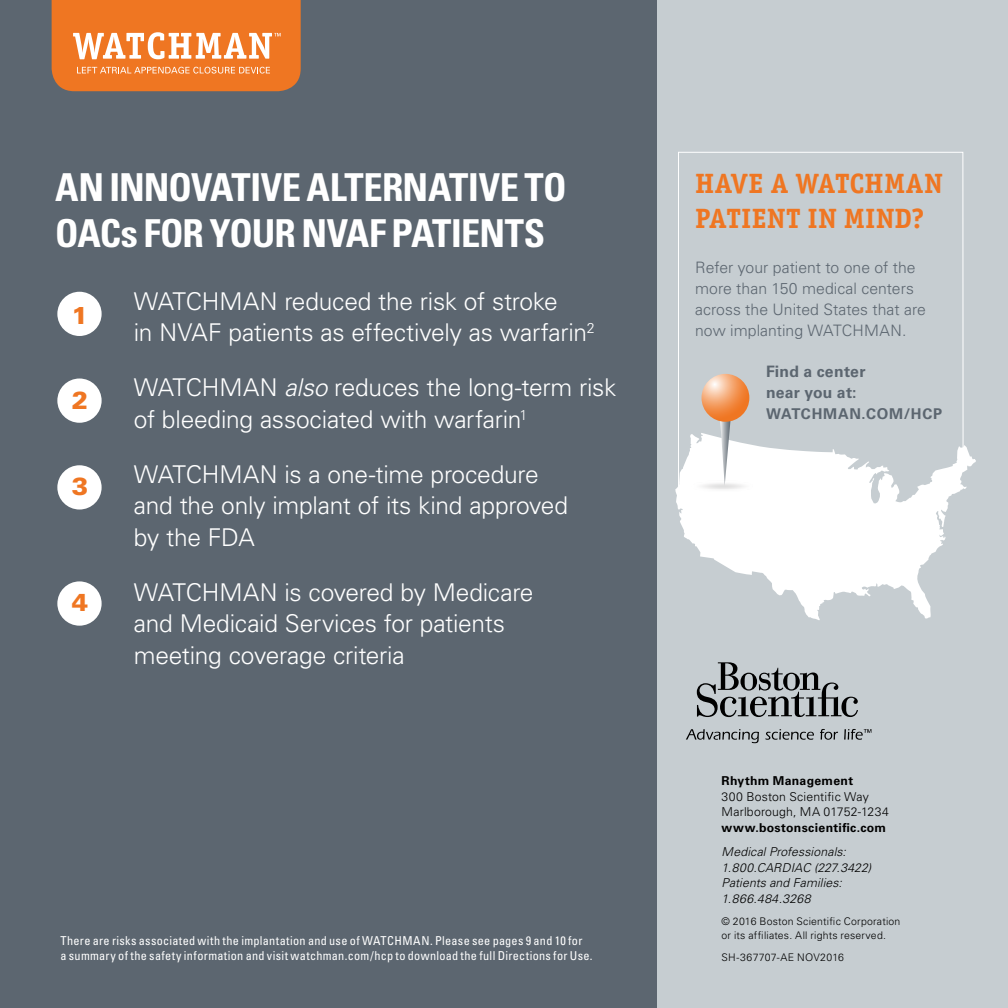
<style>
.page{position:relative;width:1008px;height:1008px;background:#5c6670}
.page>*{position:absolute;margin:0;border:0;box-sizing:border-box;transform-origin:0 0}
.Headline{font:700 condensed 38.5px/45.5px "Univers LT Std";letter-spacing:-.02em;color:#fff}
.Subheadline{font:700 28px/35px "Officina Serif Std";letter-spacing:.005em;color:#ef7622}
.body{font:300 24.5px/31.5px "Univers LT Std";letter-spacing:-.01em;color:#fff}
.body-2{font:900 24.5px "Univers LT Std";color:#ef7622}
.body-3{font:300 15.75px/21px "Univers LT Std";letter-spacing:.005em;color:#5c6670}
.body-4{font:700 15.75px/21px "Univers LT Std";letter-spacing:.015em;color:#5c6670}
.body-5{font:700 14.88px "Univers LT Std";letter-spacing:.05em;color:#5c6670}
.Subheadline-2{font:condensed 12.25px/14.7px "Univers";letter-spacing:.025em;color:#fff}
.body-6{font:300 12.25px/15.8px "Univers LT Std";letter-spacing:.015em;color:#000}
.body-7{font:italic 300 12.25px/15.8px "Univers LT Std";letter-spacing:.01em;color:#000}
.body-8{font:300 10.5px/14px "Univers LT Std";letter-spacing:.02em;color:#000}
.s1{font-style:italic}
.s2{font-weight:700}
</style>
<div class="page">
<div style="left:657px;top:0;width:351px;height:1008px;background:#c6cdd1"></div>
<div style="left:57px;top:292px;width:45px;height:44px;background:#fff;border-radius:50%"></div>
<div style="left:57px;top:379px;width:45px;height:44px;background:#fff;border-radius:50%"></div>
<div style="left:57px;top:465px;width:45px;height:45px;background:#fff;border-radius:50%"></div>
<div style="left:57px;top:581px;width:45px;height:45px;background:#fff;border-radius:50%"></div>
<svg style="left:678px;top:151px;width:286px;height:282px"></svg>
<svg style="left:675px;top:433px;width:301px;height:187px;fill:#fff"></svg>
<div style="left:688px;top:448px;width:67px;height:67px;background:#fff"></div>
<svg style="left:719px;top:421px;width:12px;height:65px"></svg>
<svg style="left:702px;top:374px;width:47px;height:48px;background:#f39f65"></svg>
<svg style="left:697px;top:662px;width:161px;height:55px"></svg>
<svg style="left:686px;top:729px;width:73px;height:14px"></svg>
<svg style="left:765px;top:729px;width:49px;height:11px"></svg>
<svg style="left:820px;top:729px;width:18px;height:11px"></svg>
<svg style="left:844px;top:729px;width:27px;height:11px"></svg>
<svg style="left:52px;top:0;width:249px;height:91px;background:#ef873f"></svg>
<p class="Headline" style="left:55px;top:165px;width:513px">AN INNOVATIVE ALTERNATIVE TO<br>OACs FOR YOUR NVAF PATIENTS</p>
<p class="body-2" style="left:72px;top:300px;width:18px">1</p>
<p class="body-2" style="left:72px;top:384px;width:18px">2</p>
<p class="body-2" style="left:72px;top:471px;width:18px">3</p>
<p class="body-2" style="left:72px;top:587px;width:18px">4</p>
<p class="body" style="left:134px;top:285px;width:463px">WATCHMAN reduced the risk of stroke<br>in NVAF patients as effectively as warfarin<sup>2</sup></p>
<p class="body" style="left:134px;top:372px;width:484px">WATCHMAN <span class="s1">also</span> reduces the long-term risk of bleeding associated with warfarin<sup>1</sup></p>
<p class="body" style="left:134px;top:458px;width:436px">WATCHMAN is a one-time procedure and the only implant of its kind approved by the FDA</p>
<p class="body" style="left:134px;top:577px;width:401px">WATCHMAN is covered by Medicare and Medicaid Services for patients meeting coverage criteria</p>
<p class="Subheadline-2" style="left:60px;top:933px;width:534px">There are risks associated with the implantation and use of WATCHMAN. Please see pages 9 and 10 for<br>a summary of the safety information and visit watchman.com/hcp to download the full Directions for Use.</p>
<p class="Subheadline" style="left:695px;top:166px;width:249px">HAVE A WATCHMAN<br>PATIENT IN MIND?</p>
<p class="body-3" style="left:695px;top:257px;width:232px">Refer your patient to one of the more than 150 medical centers across the United States that are now implanting WATCHMAN.</p>
<p class="body-4" style="left:766px;top:362px;width:101px">Find a center near you at:</p>
<p class="body-5" style="left:766px;top:405px;width:178px">WATCHMAN.COM/HCP</p>
<p class="body-6" style="left:722px;top:773px;width:169px"><span class="s2">Rhythm Management<br></span>300 Boston Scientific Way<br>Marlborough, MA 01752-1234 <span class="s2">www.bostonscientific.com</span></p>
<p class="body-7" style="left:722px;top:844px;width:151px">Medical Professionals:<br>1.800.CARDIAC (227.3422)<br>Patients and Families:<br>1.866.484.3268</p>
<p class="body-8" style="left:722px;top:914px;width:180px">© 2016 Boston Scientific Corporation or its affiliates. All rights reserved.</p>
<p class="body-8" style="left:722px;top:950px;width:124px">SH-367707-AE NOV2016</p>
</div>
